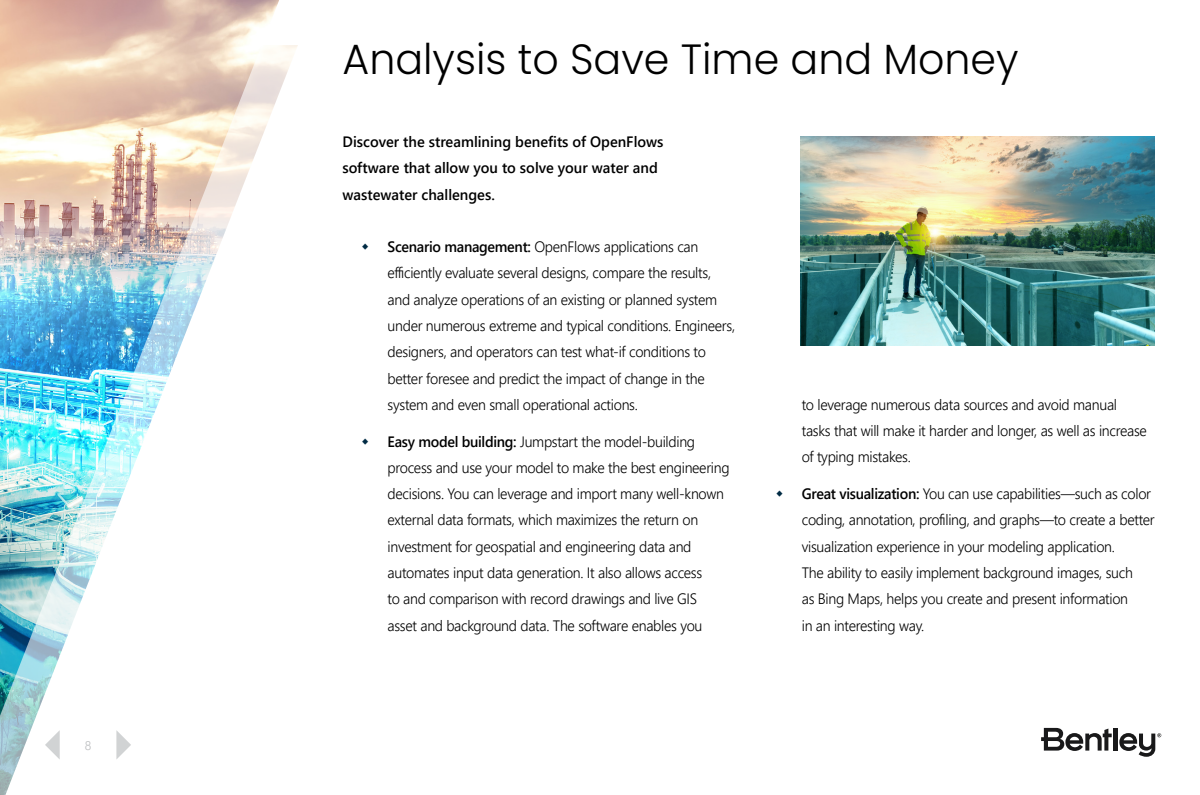
<style>
.page{position:relative;width:1200px;height:795px;background:#fff}
.page>*{position:absolute;margin:0;border:0;box-sizing:border-box;transform-origin:0 0}
.t1{font:300 42.25px "Poppins";color:#000}
.t2{font:300 15px/26.2px "Segoe UI";letter-spacing:-.02em;color:#000;scale:.95 1}
.t3{font:600 15px/26.2px "Segoe UI";color:#000}
.t4{font:300 12.5px "Segoe UI";color:#bcbec0}
.s1{font-weight:600}
</style>
<div class="page">
<img style="left:0;top:45px;width:298px;height:749px">
<img style="left:0;top:0;width:279px;height:715px">
<svg style="left:1041px;top:727px;width:70px;height:23px"></svg>
<hr style="left:1113px;top:727px;width:4px;height:23px;background:#19191a">
<svg style="left:1119px;top:733px;width:42px;height:23px"></svg>
<svg style="left:45px;top:729px;width:15px;height:30px"></svg>
<img style="left:800px;top:136px;width:355px;height:209px">
<svg style="left:116px;top:729px;width:15px;height:30px"></svg>
<p class="t4" style="left:85px;top:732px;width:8px">8</p>
<h1 class="t1" style="left:342px;top:35px;width:677px">Analysis to Save Time and Money</h1>
<p class="t3" style="left:342px;top:127px;width:322px">Discover the streamlining benefits of OpenFlows software that allow you to solve your water and wastewater challenges.</p>
<p class="t2" style="left:387px;top:232px;width:367px"><span class="s1">Scenario management:</span> OpenFlows applications can efficiently evaluate several designs, compare the results, and analyze operations of an existing or planned system under numerous extreme and typical conditions. Engineers, designers, and operators can test what-if conditions to better foresee and predict the impact of change in the system and even small operational actions.</p>
<p class="t2" style="left:387px;top:426px;width:362px"><span class="s1">Easy model building:</span> Jumpstart the model-building process and use your model to make the best engineering decisions. You can leverage and import many well-known external data formats, which maximizes the return on investment for geospatial and engineering data and automates input data generation. It also allows access<br>to and comparison with record drawings and live GIS asset and background data. The software enables you</p>
<p class="t2" style="left:802px;top:389px;width:365px">to leverage numerous data sources and avoid manual tasks that will make it harder and longer, as well as increase of typing mistakes.</p>
<p class="t2" style="left:802px;top:479px;width:373px"><span class="s1">Great visualization:</span> You can use capabilities—such as color coding, annotation, profiling, and graphs—to create a better visualization experience in your modeling application.<br>The ability to easily implement background images, such<br>as Bing Maps, helps you create and present information<br>in an interesting way.</p>
</div>
